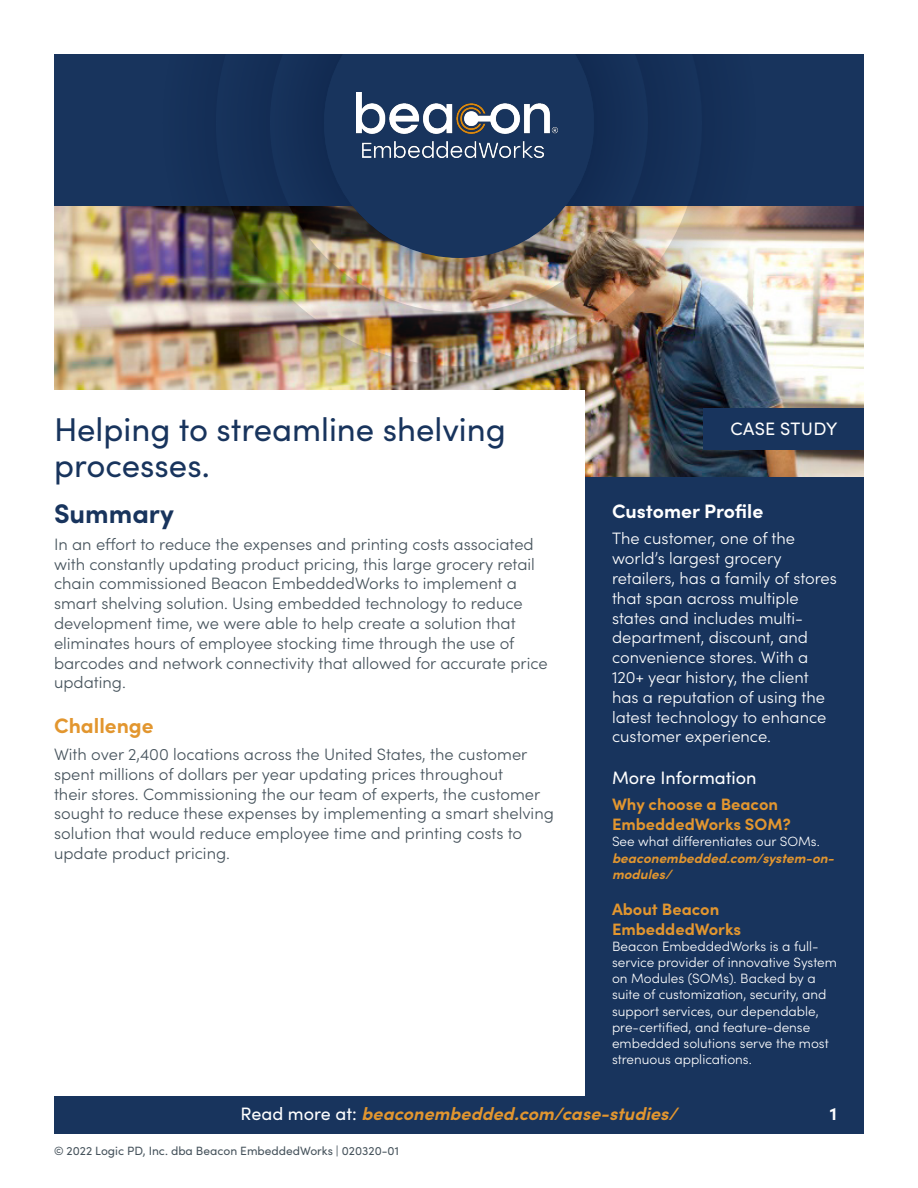
<style>
.page{position:relative;width:918px;height:1188px;background:#fff}
.page>*{position:absolute;margin:0;border:0;box-sizing:border-box;transform-origin:0 0}
.t1{font:33px "Sofia Pro";color:#18345d}
.Summary_-_Heading{font:700 27px "Sofia Pro";color:#18345d}
.Challenge__Solution{font:700 21px "Sofia Pro";color:#e2962f}
.Customer_Profiles{font:700 19.5px "Sofia Pro";letter-spacing:-.005em;color:#fff}
.t2{font:italic 700 18px "Sofia Pro";color:#e2962f}
.More_Info_-_Heading{font:18px "Sofia Pro";color:#fff}
.More_Info_-_Heading-2{font:18px "Sofia Pro";letter-spacing:.02em;color:#fff}
.t3{font:700 18px "Sofia Pro";color:#fff}
.Body_-_Gray{font:300 16.5px/19.8px "Sofia Pro";color:#46535c}
.Customer_Profiles-2{font:300 16.5px/19.8px "Sofia Pro";color:#fff}
.More_Info_-_SubHeadi{font:700 16.5px/19.8px "Sofia Pro";color:#e2962f}
.More_Info_-_Body{font:300 13.5px/16.2px "Sofia Pro";color:#fff}
.More_Info_-_Body-2{font:italic 700 13.5px/16.2px "Sofia Pro";color:#e2962f}
.t4{font:12px "Sofia Pro";color:#46535c}
.s1{font-weight:400;font-style:normal;color:#fff}
</style>
<div class="page">
<div style="left:54px;top:477px;width:810px;height:657px;background:#18345d"></div>
<div style="left:54px;top:54px;width:810px;height:153px;background:#18345d"></div>
<div style="left:46px;top:477px;width:539px;height:618px;background:#fff"></div>
<img style="left:54px;top:207px;width:810px;height:270px">
<img style="left:162px;top:207px;width:594px;height:213px">
<img style="left:216px;top:207px;width:486px;height:159px">
<img style="left:270px;top:54px;width:378px;height:258px">
<div style="left:703px;top:408px;width:161px;height:42px;background:#18345d"></div>
<div style="left:47px;top:390px;width:538px;height:101px;background:#fff"></div>
<p class="t1" style="left:54px;top:405px;width:453px">Helping to streamline shelving</p>
<p class="More_Info_-_Heading-2" style="left:730px;top:415px;width:108px">CASE STUDY</p>
<p class="t1" style="left:54px;top:441px;width:157px">processes.</p>
<p class="Summary_-_Heading" style="left:54px;top:493px;width:121px">Summary</p>
<p class="Body_-_Gray" style="left:54px;top:533px;width:495px">In an effort to reduce the expenses and printing costs associated with constantly updating product pricing, this large grocery retail chain commissioned Beacon EmbeddedWorks to implement a smart shelving solution. Using embedded technology to reduce development time, we were able to help create a solution that eliminates hours of employee stocking time through the use of barcodes and network connectivity that allowed for accurate price</p>
<p class="Body_-_Gray" style="left:54px;top:672px;width:73px">updating.</p>
<p class="Challenge__Solution" style="left:54px;top:710px;width:101px">Challenge</p>
<p class="Body_-_Gray" style="left:54px;top:743px;width:501px">With over 2,400 locations across the United States, the customer spent millions of dollars per year updating prices throughout<br>their stores. Commissioning the our team of experts, the customer sought to reduce these expenses by implementing a smart shelving solution that would reduce employee time and printing costs to update product pricing.</p>
<p class="Customer_Profiles" style="left:612px;top:496px;width:153px">Customer Profile</p>
<p class="Customer_Profiles-2" style="left:612px;top:528px;width:227px">The customer, one of the world’s largest grocery retailers, has a family of stores that span across multiple states and includes multi&shy;department, discount, and convenience stores. With a<br>120+ year history, the client has a reputation of using the latest technology to enhance</p>
<p class="Customer_Profiles-2" style="left:612px;top:726px;width:160px">customer experience.</p>
<p class="More_Info_-_Heading" style="left:612px;top:764px;width:146px">More Information</p>
<p class="More_Info_-_SubHeadi" style="left:612px;top:793px;width:180px">Why choose a Beacon<br>EmbeddedWorks SOM?</p>
<p class="More_Info_-_Body" style="left:612px;top:833px;width:209px">See what differentiates our SOMs.</p>
<p class="More_Info_-_Body-2" style="left:612px;top:849px;width:224px">beaconembedded.com/system-on&shy;modules/</p>
<p class="More_Info_-_SubHeadi" style="left:612px;top:898px;width:131px">About Beacon<br>EmbeddedWorks</p>
<p class="More_Info_-_Body" style="left:612px;top:937px;width:226px">Beacon EmbeddedWorks is a full&shy;service provider of innovative System on Modules (SOMs). Backed by a suite of customization, security, and support services, our dependable, pre-certified, and feature-dense embedded solutions serve the most strenuous applications.</p>
<p class="t2" style="left:241px;top:1100px;width:438px"><span class="s1">Read more at:</span> beaconembedded.com/case-studies/</p>
<p class="t3" style="left:830px;top:1100px;width:9px">1</p>
<p class="t4" style="left:54px;top:1142px;width:346px">© 2022 Logic PD, Inc. dba Beacon EmbeddedWorks | 020320-01</p>
</div>
